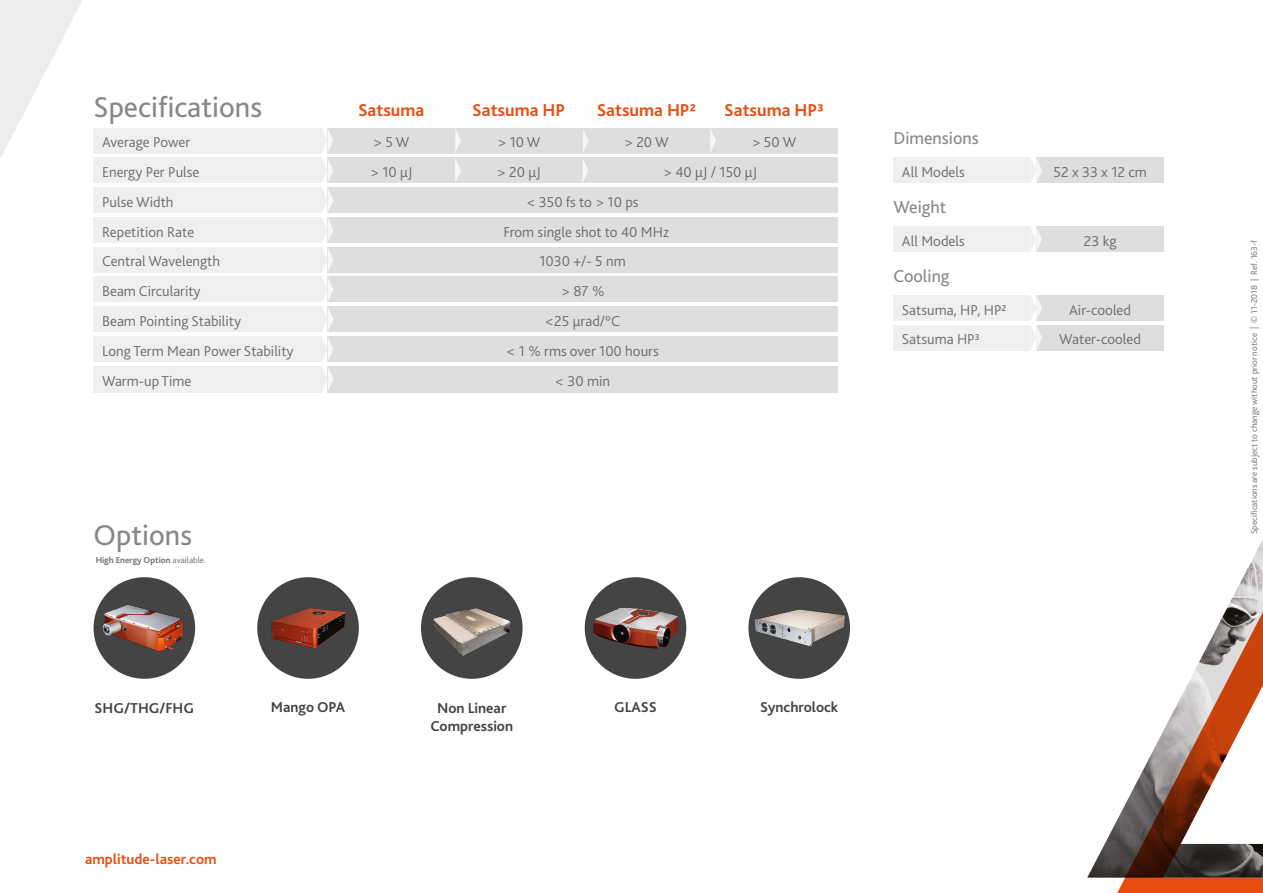
<style>
.page{position:relative;width:1263px;height:893px;background:#fff}
.page>*{position:absolute;margin:0;border:0;box-sizing:border-box;transform-origin:0 0}
.t1{font:30px "Bliss 2";color:#878787}
.t2{font:700 18px "Bliss 2";color:#e94e0f}
.t3{font:18px "Bliss 2";color:#878787}
.t4{font:300 15px/29.7px "Bliss 2";color:#6d6c6c}
.t5{font:700 15px "Bliss 2";color:#454444}
.t6{font:700 15px "Bliss 2";color:#e94e0f}
.t7{font:300 9px "Bliss 2";color:#706f6f}
.t8{font:700 9px "Bliss 2";color:#706f6f}
.s1{font-weight:300}
</style>
<div class="page">
<svg style="left:0;top:0;width:82px;height:158px"></svg>
<div style="left:710px;top:128px;width:128px;height:25px;background:#dedede"></div>
<div style="left:328px;top:217px;width:510px;height:26px;background:#dedede"></div>
<div style="left:328px;top:247px;width:510px;height:25px;background:#dedede"></div>
<div style="left:328px;top:187px;width:510px;height:26px;background:#dedede"></div>
<div style="left:328px;top:158px;width:127px;height:25px;background:#dedede"></div>
<div style="left:455px;top:158px;width:128px;height:25px;background:#dedede"></div>
<div style="left:583px;top:158px;width:255px;height:25px;background:#dedede"></div>
<div style="left:94px;top:128px;width:228px;height:25px;background:#efefef"></div>
<div style="left:94px;top:187px;width:228px;height:26px;background:#efefef"></div>
<div style="left:94px;top:247px;width:228px;height:25px;background:#efefef"></div>
<div style="left:94px;top:158px;width:228px;height:25px;background:#efefef"></div>
<div style="left:94px;top:217px;width:228px;height:26px;background:#efefef"></div>
<div style="left:94px;top:277px;width:228px;height:25px;background:#efefef"></div>
<img style="left:1087px;top:841px;width:19px;height:37px">
<svg style="left:1106px;top:539px;width:157px;height:354px"></svg>
<div style="left:328px;top:366px;width:510px;height:26px;background:#dedede"></div>
<div style="left:328px;top:307px;width:510px;height:25px;background:#dedede"></div>
<div style="left:94px;top:307px;width:228px;height:25px;background:#efefef"></div>
<div style="left:94px;top:337px;width:228px;height:25px;background:#efefef"></div>
<div style="left:94px;top:366px;width:228px;height:26px;background:#efefef"></div>
<div style="left:583px;top:128px;width:127px;height:25px;background:#dedede"></div>
<svg style="left:583px;top:130px;width:5px;height:51px"></svg>
<svg style="left:710px;top:129px;width:6px;height:25px"></svg>
<div style="left:455px;top:128px;width:128px;height:25px;background:#dedede"></div>
<div style="left:328px;top:128px;width:127px;height:25px;background:#dedede"></div>
<svg style="left:455px;top:129px;width:6px;height:53px"></svg>
<div style="left:328px;top:277px;width:510px;height:25px;background:#dedede"></div>
<div style="left:328px;top:337px;width:510px;height:25px;background:#dedede"></div>
<svg style="left:322px;top:128px;width:12px;height:264px"></svg>
<div style="left:893px;top:158px;width:137px;height:25px;background:#efefef"></div>
<div style="left:1036px;top:158px;width:128px;height:25px;background:#dedede"></div>
<svg style="left:1031px;top:159px;width:11px;height:23px"></svg>
<div style="left:893px;top:227px;width:137px;height:25px;background:#efefef"></div>
<div style="left:1036px;top:227px;width:128px;height:25px;background:#dedede"></div>
<svg style="left:1031px;top:228px;width:11px;height:23px"></svg>
<div style="left:1036px;top:325px;width:128px;height:26px;background:#dedede"></div>
<div style="left:893px;top:295px;width:137px;height:26px;background:#efefef"></div>
<div style="left:893px;top:325px;width:137px;height:26px;background:#efefef"></div>
<div style="left:1036px;top:295px;width:128px;height:26px;background:#dedede"></div>
<svg style="left:1031px;top:296px;width:11px;height:53px"></svg>
<div style="left:257px;top:577px;width:102px;height:102px;background:#454444;border-radius:50%"></div>
<img style="left:271px;top:608px;width:74px;height:40px">
<div style="left:748px;top:577px;width:102px;height:102px;background:#454444;border-radius:50%"></div>
<img style="left:752px;top:608px;width:93px;height:40px">
<div style="left:585px;top:577px;width:101px;height:102px;background:#454444;border-radius:50%"></div>
<img style="left:593px;top:608px;width:85px;height:41px">
<div style="left:94px;top:577px;width:101px;height:102px;background:#454444;border-radius:50%"></div>
<img style="left:102px;top:605px;width:82px;height:47px">
<div style="left:421px;top:577px;width:102px;height:102px;background:#454444;border-radius:50%"></div>
<img style="left:421px;top:587px;width:102px;height:82px">
<h1 class="t1" style="left:94px;top:88px;width:170px">Specifications</h1>
<p class="t4" style="left:102px;top:127px;width:90px">Average Power</p>
<p class="t4" style="left:102px;top:157px;width:99px">Energy Per Pulse</p>
<p class="t4" style="left:102px;top:187px;width:73px">Pulse Width</p>
<p class="t4" style="left:102px;top:216px;width:94px">Repetition Rate</p>
<p class="t4" style="left:102px;top:246px;width:120px">Central Wavelength</p>
<p class="t4" style="left:102px;top:276px;width:100px">Beam Circularity</p>
<p class="t2" style="left:358px;top:99px;width:68px">Satsuma</p>
<p class="t2" style="left:472px;top:99px;width:95px">Satsuma HP</p>
<p class="t2" style="left:597px;top:99px;width:101px">Satsuma HP2</p>
<p class="t4" style="left:373px;top:127px;width:38px">&gt; 5 W</p>
<p class="t4" style="left:497px;top:127px;width:45px">&gt; 10 W</p>
<p class="t4" style="left:624px;top:127px;width:46px">&gt; 20 W</p>
<p class="t2" style="left:724px;top:99px;width:101px">Satsuma HP3</p>
<p class="t4" style="left:752px;top:127px;width:46px">&gt; 50 W</p>
<p class="t4" style="left:370px;top:157px;width:44px">&gt; 10 µJ</p>
<p class="t4" style="left:497px;top:157px;width:45px">&gt; 20 µJ</p>
<p class="t4" style="left:663px;top:157px;width:96px">&gt; 40 µJ / 150 µJ</p>
<p class="t4" style="left:527px;top:187px;width:113px">&lt; 350 fs to &gt; 10 ps</p>
<p class="t4" style="left:503px;top:216px;width:167px;text-align:center">From single shot to 40 MHz<br>1030 +/- 5 nm</p>
<p class="t4" style="left:561px;top:276px;width:45px">&gt; 87 %</p>
<p class="t4" style="left:102px;top:306px;width:141px">Beam Pointing Stability</p>
<p class="t4" style="left:545px;top:306px;width:76px">&lt;25 µrad/°C</p>
<p class="t4" style="left:102px;top:336px;width:193px">Long Term Mean Power Stability<br>Warm-up Time</p>
<p class="t4" style="left:507px;top:336px;width:154px">&lt; 1 % rms over 100 hours</p>
<p class="t4" style="left:555px;top:366px;width:56px">&lt; 30 min</p>
<h1 class="t1" style="left:94px;top:517px;width:100px">Options</h1>
<p class="t8" style="left:96px;top:554px;width:112px">High Energy Option <span class="s1">available.</span></p>
<p class="t5" style="left:95px;top:699px;width:101px">SHG/THG/FHG</p>
<p class="t5" style="left:271px;top:697px;width:76px">Mango OPA</p>
<p class="t5" style="left:437px;top:699px;width:71px">Non Linear</p>
<p class="t5" style="left:614px;top:697px;width:44px">GLASS</p>
<p class="t5" style="left:430px;top:717px;width:84px">Compression</p>
<p class="t6" style="left:85px;top:850px;width:133px">amplitude-laser.com</p>
<p class="t5" style="left:760px;top:697px;width:80px">Synchrolock</p>
<p class="t3" style="left:893px;top:127px;width:87px">Dimensions</p>
<p class="t4" style="left:902px;top:157px;width:64px">All Models</p>
<p class="t4" style="left:1053px;top:157px;width:95px">52 x 33 x 12 cm</p>
<p class="t3" style="left:893px;top:196px;width:54px">Weight</p>
<p class="t4" style="left:902px;top:226px;width:64px">All Models</p>
<p class="t4" style="left:1084px;top:226px;width:34px">23 kg</p>
<p class="t3" style="left:893px;top:265px;width:58px">Cooling</p>
<p class="t4" style="left:902px;top:294px;width:106px">Satsuma, HP, HP2<br>Satsuma HP3</p>
<p class="t4" style="left:1069px;top:294px;width:63px">Air-cooled</p>
<p class="t4" style="left:1059px;top:324px;width:83px">Water-cooled</p>
<p class="t7" style="left:1248px;top:534px;width:295px;rotate:-90deg">Specifications are subject to change without prior notice | © 11-2018 | Ref. 163-f</p>
</div>
